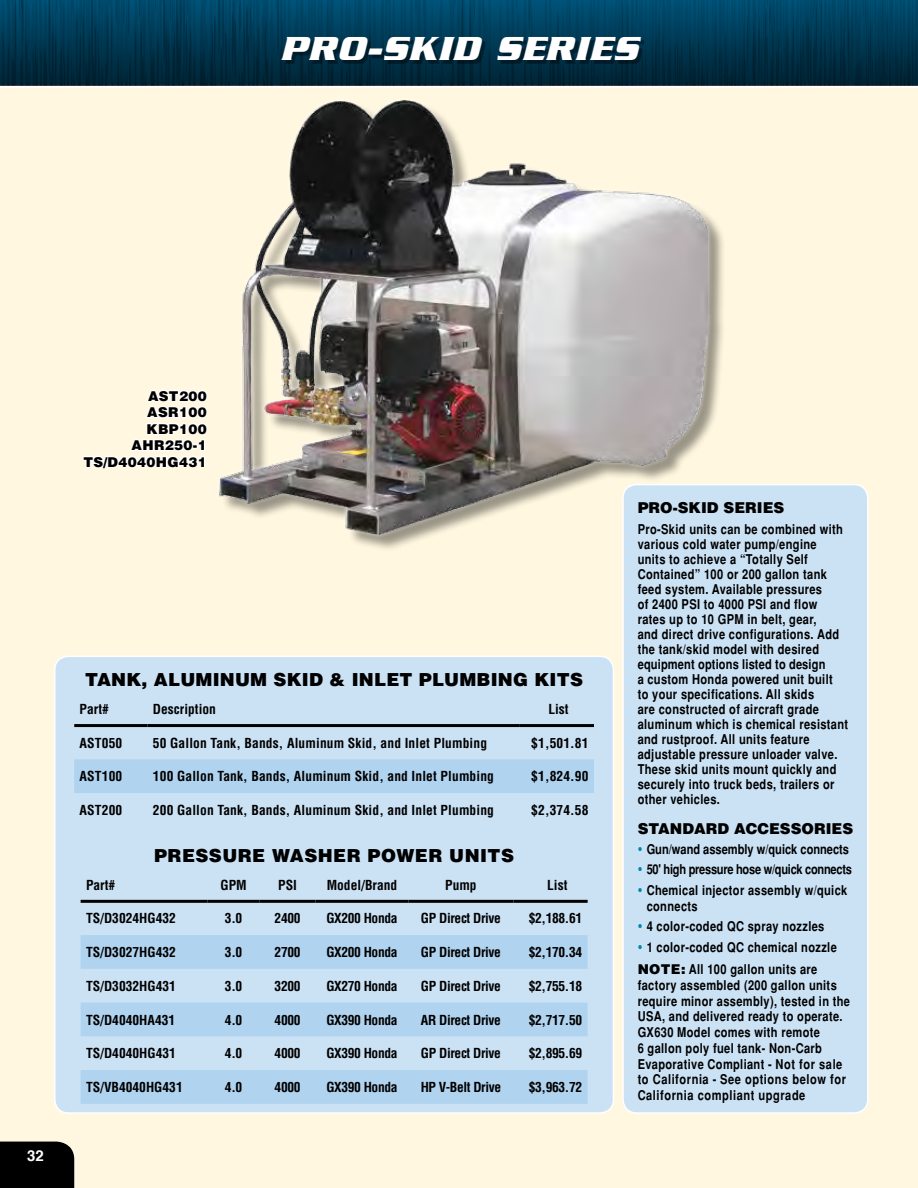
<style>
.page{position:relative;width:918px;height:1188px;background:#fff}
.page>*{position:absolute;margin:0;border:0;box-sizing:border-box;transform-origin:0 0}
.t1{font:italic 700 36px "Serpentine";letter-spacing:.025em;color:#fff}
.t2{font:900 18px "Helvetica";letter-spacing:.01em;color:#000}
.t3{font:900 15px "Helvetica";color:#000}
.t4{font:700 15px "Helvetica";color:#fff}
.t5{font:700 condensed 13.5px/15px "Helvetica";letter-spacing:.025em;color:#000}
.t6{font:700 condensed 13.5px "Helvetica";color:#000}
.t7{font:700 condensed 13.5px "Helvetica";letter-spacing:-.025em;color:#000}
.t8{font:700 condensed 13.5px/20.4px "Helvetica";color:#000}
.t9{font:900 13.5px/16.5px "Helvetica";letter-spacing:.025em;color:#000;text-align:right}
.s1{font-weight:900;font-stretch:normal}
</style>
<div class="page">
<div style="left:0;top:81px;width:918px;height:1107px;background:#fff7df"></div>
<div style="left:0;top:1142px;width:74px;height:46px;background:#000"></div>
<hr style="left:0;top:85px;width:918px;height:3px;background:#fff">
<div style="left:55px;top:656px;width:559px;height:457px;background:#cbe2f5;border-radius:14px"></div>
<div style="left:54px;top:656px;width:560px;height:458px;border:2px solid #fff;border-radius:14px"></div>
<div style="left:623px;top:485px;width:245px;height:628px;background:#cbe2f5;border-radius:14px"></div>
<div style="left:622px;top:484px;width:246px;height:630px;border:2px solid #fff;border-radius:14px"></div>
<svg style="left:0;top:0;width:918px;height:86px;background:#003751"></svg>
<div style="left:222px;top:103px;width:504px;height:450px;background:#000;opacity:.4"></div>
<div style="left:214px;top:95px;width:499px;height:444px;background:#fff;opacity:.7"></div>
<img style="left:219px;top:100px;width:489px;height:435px">
<div style="left:285px;top:40px;width:359px;height:23px;background:#000;opacity:.4"></div>
<svg style="left:83px;top:389px;width:125px;height:80px"></svg>
<div style="left:74px;top:759px;width:520px;height:34px;background:#b0d3ef"></div>
<hr style="left:74px;top:724px;width:74px;height:3px;background:#000">
<hr style="left:148px;top:724px;width:372px;height:3px;background:#000">
<hr style="left:520px;top:724px;width:74px;height:3px;background:#000">
<svg style="left:81px;top:935px;width:507px;height:169px;fill:#b0d3ef"></svg>
<hr style="left:81px;top:900px;width:127px;height:3px;background:#000">
<hr style="left:208px;top:900px;width:52px;height:3px;background:#000">
<hr style="left:260px;top:900px;width:56px;height:3px;background:#000">
<hr style="left:316px;top:900px;width:93px;height:3px;background:#000">
<hr style="left:409px;top:900px;width:104px;height:3px;background:#000">
<hr style="left:513px;top:900px;width:75px;height:3px;background:#000">
<h1 class="t1" style="left:280px;top:28px;width:359px">PRO-SKID SERIES</h1>
<p class="t9" style="left:83px;top:387px;width:125px">AST200<br>ASR100<br>KBP100<br>AHR250-1<br>TS/D4040HG431</p>
<p class="t4" style="left:27px;top:1149px;width:18px">32</p>
<h2 class="t2" style="left:85px;top:668px;width:499px">TANK, ALUMINUM SKID &amp; INLET PLUMBING KITS</h2>
<p class="t6" style="left:80px;top:701px;width:31px">Part#</p>
<p class="t6" style="left:153px;top:701px;width:64px">Description</p>
<p class="t6" style="left:548px;top:701px;width:22px">List</p>
<p class="t6" style="left:80px;top:735px;width:44px">AST050</p>
<p class="t6" style="left:153px;top:735px;width:336px">50 Gallon Tank, Bands, Aluminum Skid, and Inlet Plumbing</p>
<p class="t6" style="left:531px;top:735px;width:59px">$1,501.81</p>
<p class="t6" style="left:80px;top:768px;width:44px">AST100</p>
<p class="t6" style="left:153px;top:768px;width:343px">100 Gallon Tank, Bands, Aluminum Skid, and Inlet Plumbing</p>
<p class="t6" style="left:531px;top:768px;width:59px">$1,824.90</p>
<p class="t6" style="left:80px;top:802px;width:44px">AST200</p>
<p class="t6" style="left:153px;top:802px;width:343px">200 Gallon Tank, Bands, Aluminum Skid, and Inlet Plumbing</p>
<p class="t6" style="left:531px;top:802px;width:59px">$2,374.58</p>
<h2 class="t2" style="left:154px;top:844px;width:361px">PRESSURE WASHER POWER UNITS</h2>
<p class="t6" style="left:86px;top:877px;width:31px">Part#</p>
<p class="t6" style="left:220px;top:877px;width:28px">GPM</p>
<p class="t6" style="left:278px;top:877px;width:20px">PSI</p>
<p class="t6" style="left:327px;top:877px;width:72px">Model/Brand</p>
<p class="t6" style="left:445px;top:877px;width:33px">Pump</p>
<p class="t6" style="left:547px;top:877px;width:22px">List</p>
<p class="t6" style="left:86px;top:910px;width:92px">TS/D3024HG432</p>
<p class="t6" style="left:225px;top:910px;width:19px">3.0</p>
<p class="t6" style="left:275px;top:910px;width:27px">2400</p>
<p class="t7" style="left:326px;top:910px;width:73px">GX200 Honda</p>
<p class="t7" style="left:421px;top:910px;width:82px">GP Direct Drive</p>
<p class="t6" style="left:529px;top:910px;width:55px">$2,188.61</p>
<p class="t6" style="left:86px;top:944px;width:92px">TS/D3027HG432</p>
<p class="t6" style="left:225px;top:944px;width:19px">3.0</p>
<p class="t6" style="left:275px;top:944px;width:27px">2700</p>
<p class="t7" style="left:326px;top:944px;width:73px">GX200 Honda</p>
<p class="t7" style="left:421px;top:944px;width:82px">GP Direct Drive</p>
<p class="t6" style="left:529px;top:944px;width:55px">$2,170.34</p>
<p class="t6" style="left:86px;top:978px;width:92px">TS/D3032HG431</p>
<p class="t6" style="left:225px;top:978px;width:19px">3.0</p>
<p class="t6" style="left:275px;top:978px;width:27px">3200</p>
<p class="t7" style="left:326px;top:978px;width:73px">GX270 Honda</p>
<p class="t7" style="left:421px;top:978px;width:82px">GP Direct Drive</p>
<p class="t6" style="left:529px;top:978px;width:55px">$2,755.18</p>
<p class="t6" style="left:86px;top:1012px;width:91px">TS/D4040HA431</p>
<p class="t6" style="left:225px;top:1012px;width:19px">4.0</p>
<p class="t6" style="left:275px;top:1012px;width:27px">4000</p>
<p class="t7" style="left:326px;top:1012px;width:73px">GX390 Honda</p>
<p class="t7" style="left:421px;top:1012px;width:82px">AR Direct Drive</p>
<p class="t6" style="left:529px;top:1012px;width:55px">$2,717.50</p>
<p class="t6" style="left:86px;top:1045px;width:92px">TS/D4040HG431</p>
<p class="t6" style="left:225px;top:1045px;width:19px">4.0</p>
<p class="t6" style="left:275px;top:1045px;width:27px">4000</p>
<p class="t7" style="left:326px;top:1045px;width:73px">GX390 Honda</p>
<p class="t7" style="left:421px;top:1045px;width:82px">GP Direct Drive</p>
<p class="t6" style="left:529px;top:1045px;width:55px">$2,895.69</p>
<p class="t6" style="left:86px;top:1079px;width:98px">TS/VB4040HG431</p>
<p class="t6" style="left:225px;top:1079px;width:19px">4.0</p>
<p class="t6" style="left:275px;top:1079px;width:27px">4000</p>
<p class="t7" style="left:326px;top:1079px;width:73px">GX390 Honda</p>
<p class="t7" style="left:421px;top:1079px;width:82px">HP V-Belt Drive</p>
<p class="t6" style="left:529px;top:1079px;width:55px">$3,963.72</p>
<p class="t3" style="left:638px;top:498px;width:148px">PRO-SKID SERIES</p>
<p class="t5" style="left:638px;top:522px;width:212px">Pro-Skid units can be combined with various cold water pump/engine<br>units to achieve a “Totally Self Contained” 100 or 200 gallon tank feed system. Available pressures<br>of 2400 PSI to 4000 PSI and flow rates up to 10 GPM in belt, gear,<br>and direct drive configurations. Add the tank/skid model with desired equipment options listed to design<br>a custom Honda powered unit built<br>to your specifications. All skids<br>are constructed of aircraft grade aluminum which is chemical resistant and rustproof. All units feature adjustable pressure unloader valve.<br>These skid units mount quickly and securely into truck beds, trailers or other vehicles.</p>
<p class="t3" style="left:638px;top:819px;width:217px">STANDARD ACCESSORIES</p>
<p class="t8" style="left:647px;top:839px;width:207px">Gun/wand assembly w/quick connects<br>50' high pressure hose w/quick connects<br>Chemical injector assembly w/quick</p>
<p class="t5" style="left:647px;top:896px;width:192px;line-height:20.4px">connects<br>4 color-coded QC spray nozzles<br>1 color-coded QC chemical nozzle</p>
<p class="t5" style="left:638px;top:961px;width:214px;line-height:15.8px"><span class="s1">NOTE:</span> All 100 gallon units are factory assembled (200 gallon units require minor assembly), tested in the USA, and delivered ready to operate.<br>GX630 Model comes with remote<br>6 gallon poly fuel tank- Non-Carb Evaporative Compliant - Not for sale to California - See options below for California compliant upgrade</p>
</div>
